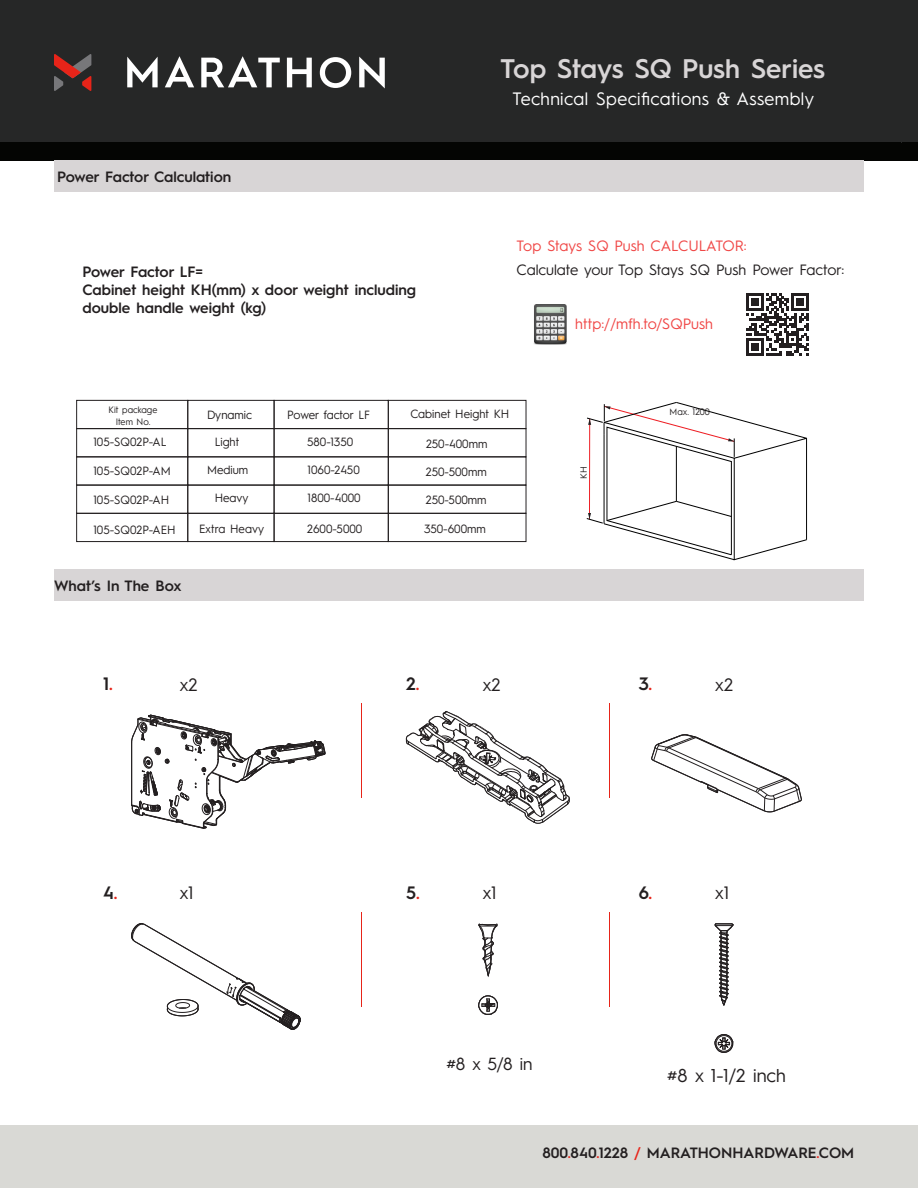
<style>
.page{position:relative;width:918px;height:1188px;background:#fff}
.page>*{position:absolute;margin:0;border:0;box-sizing:border-box;transform-origin:0 0}
.t1{font:600 27px "Hurme Geometric Sans 1";color:#d8d5d6}
.t2{font:18.6px "Hurme Geometric Sans 1";color:#231f20}
.t3{font:18px "Hurme Geometric Sans 1";letter-spacing:.02em;color:#fff}
.t4{font:600 18px "Hurme Geometric Sans 1";color:#231f20}
.t5{font:18px "Hurme Geometric Sans 1";letter-spacing:-.01em;color:#231f20}
.t6{font:17.55px "Hurme Geometric Sans 1";color:#231f20}
.Part_Table_-_Details{font:600 15px/18px "Hurme Geometric Sans 1";color:#231f20}
.t7{font:15px "Hurme Geometric Sans 1";color:#f04746}
.t8{font:15px "Hurme Geometric Sans 1";color:#231f20}
.t9{font:12px "Hurme Geometric Sans 1";color:#231f20}
.t10{font:9.3px/12px "Hurme Geometric Sans 1";color:#231f20;text-align:center}
.t11{font:9px "Hurme Geometric Sans 1";color:#231f20}
.s1{color:#e72419}
</style>
<div class="page">
<div style="left:0;top:1125px;width:918px;height:63px;background:#d9d9d5"></div>
<div style="left:0;top:0;width:918px;height:142px;background:#262727"></div>
<div style="left:0;top:142px;width:918px;height:18px;background:#040503"></div>
<svg style="left:127px;top:56px;width:258px;height:32px"></svg>
<svg style="left:54px;top:54px;width:37px;height:37px"></svg>
<div style="left:54px;top:569px;width:810px;height:31px;background:#d8d5d6"></div>
<hr style="left:362px;top:704px;width:1px;height:94px;background:#e72419">
<div style="left:54px;top:160px;width:408px;height:32px;background:#d8d5d6"></div>
<div style="left:456px;top:160px;width:408px;height:32px;background:#d8d5d6"></div>
<svg style="left:202px;top:399px;width:85px;height:144px"></svg>
<svg style="left:410px;top:399px;width:72px;height:1px"></svg>
<svg style="left:586px;top:402px;width:222px;height:158px"></svg>
<div style="left:188px;top:400px;width:86px;height:29px;border:1px solid #231f20"></div>
<div style="left:188px;top:429px;width:86px;height:28px;border:1px solid #231f20"></div>
<div style="left:274px;top:400px;width:114px;height:29px;border:1px solid #231f20"></div>
<div style="left:274px;top:429px;width:114px;height:28px;border:1px solid #231f20"></div>
<div style="left:188px;top:485px;width:86px;height:28px;border:1px solid #231f20"></div>
<div style="left:274px;top:485px;width:114px;height:28px;border:1px solid #231f20"></div>
<div style="left:388px;top:400px;width:138px;height:29px;border:1px solid #231f20"></div>
<div style="left:388px;top:429px;width:138px;height:28px;border:1px solid #231f20"></div>
<div style="left:388px;top:485px;width:138px;height:28px;border:1px solid #231f20"></div>
<div style="left:188px;top:513px;width:86px;height:29px;border:1px solid #231f20"></div>
<div style="left:274px;top:513px;width:114px;height:29px;border:1px solid #231f20"></div>
<div style="left:388px;top:513px;width:138px;height:29px;border:1px solid #231f20"></div>
<div style="left:77px;top:400px;width:111px;height:29px;border:1px solid #231f20"></div>
<div style="left:77px;top:429px;width:111px;height:28px;border:1px solid #231f20"></div>
<div style="left:77px;top:485px;width:111px;height:28px;border:1px solid #231f20"></div>
<div style="left:77px;top:513px;width:111px;height:29px;border:1px solid #231f20"></div>
<img style="left:533px;top:304px;width:34px;height:41px">
<hr style="left:131px;top:743px;width:1px;height:62px;background:#231f20">
<svg style="left:132px;top:715px;width:193px;height:114px"></svg>
<svg style="left:406px;top:711px;width:164px;height:113px"></svg>
<svg style="left:652px;top:735px;width:150px;height:77px"></svg>
<hr style="left:609px;top:704px;width:1px;height:94px;background:#e72419">
<hr style="left:362px;top:912px;width:1px;height:94px;background:#e72419">
<svg style="left:132px;top:924px;width:169px;height:106px"></svg>
<svg style="left:479px;top:924px;width:18px;height:52px"></svg>
<svg style="left:478px;top:996px;width:20px;height:19px"></svg>
<svg style="left:715px;top:924px;width:18px;height:82px"></svg>
<svg style="left:715px;top:1035px;width:18px;height:17px"></svg>
<hr style="left:609px;top:912px;width:1px;height:94px;background:#e72419">
<svg style="left:747px;top:293px;width:62px;height:63px"></svg>
<p class="t1" style="left:501px;top:50px;width:326px">Top Stays SQ Push Series</p>
<p class="Part_Table_-_Details" style="left:57px;top:167px;width:176px">Power Factor Calculation</p>
<p class="Part_Table_-_Details" style="left:82px;top:261px;width:335px">Power Factor LF=<br>Cabinet height KH(mm) x door weight including double handle weight (kg)</p>
<p class="t3" style="left:512px;top:86px;width:303px">Technical Specifications &amp; Assembly</p>
<p class="t7" style="left:517px;top:236px;width:232px">Top Stays SQ Push CALCULATOR:</p>
<p class="t8" style="left:517px;top:260px;width:329px">Calculate your Top Stays SQ Push Power Factor:</p>
<p class="t7" style="left:575px;top:313px;width:139px">http://mfh.to/SQPush</p>
<p class="t10" style="left:109px;top:403px;width:50px">Kit package<br>Item No.</p>
<p class="t10" style="left:670px;top:405px;width:42px">Max. 1200</p>
<p class="t9" style="left:207px;top:406px;width:46px">Dynamic</p>
<p class="t9" style="left:287px;top:406px;width:84px">Power factor LF</p>
<p class="t9" style="left:410px;top:405px;width:100px">Cabinet Height KH</p>
<p class="t9" style="left:426px;top:435px;width:63px">250-400mm</p>
<p class="t9" style="left:426px;top:463px;width:62px">250-500mm</p>
<p class="t9" style="left:426px;top:491px;width:62px">250-500mm</p>
<p class="t9" style="left:424px;top:520px;width:63px">350-600mm</p>
<p class="t9" style="left:93px;top:433px;width:75px">105-SQ02P-AL</p>
<p class="t9" style="left:93px;top:462px;width:79px">105-SQ02P-AM</p>
<p class="t9" style="left:93px;top:492px;width:77px">105-SQ02P-AH</p>
<p class="t9" style="left:93px;top:521px;width:84px">105-SQ02P-AEH</p>
<p class="t9" style="left:307px;top:434px;width:48px">580-1350</p>
<p class="t9" style="left:308px;top:461px;width:54px">1060-2450</p>
<p class="t9" style="left:308px;top:489px;width:55px">1800-4000</p>
<p class="t9" style="left:307px;top:520px;width:57px">2600-5000</p>
<p class="t9" style="left:215px;top:434px;width:26px">Light</p>
<p class="t9" style="left:207px;top:461px;width:43px">Medium</p>
<p class="t9" style="left:215px;top:489px;width:35px">Heavy</p>
<p class="t9" style="left:199px;top:520px;width:66px">Extra Heavy</p>
<p class="t11" style="left:577px;top:479px;width:14px;rotate:-90deg">KH</p>
<p class="Part_Table_-_Details" style="left:54px;top:576px;width:129px">What’s In The Box</p>
<p class="t4" style="left:103px;top:671px;width:11px">1<span class="s1">.</span></p>
<p class="t5" style="left:179px;top:672px;width:20px">x2</p>
<p class="t4" style="left:406px;top:671px;width:15px">2<span class="s1">.</span></p>
<p class="t5" style="left:482px;top:672px;width:20px">x2</p>
<p class="t4" style="left:639px;top:671px;width:15px">3<span class="s1">.</span></p>
<p class="t5" style="left:715px;top:672px;width:20px">x2</p>
<p class="t4" style="left:103px;top:880px;width:16px">4<span class="s1">.</span></p>
<p class="t5" style="left:179px;top:880px;width:16px">x1</p>
<p class="t4" style="left:406px;top:880px;width:15px">5<span class="s1">.</span></p>
<p class="t5" style="left:482px;top:880px;width:16px">x1</p>
<p class="t4" style="left:639px;top:880px;width:15px">6<span class="s1">.</span></p>
<p class="t5" style="left:715px;top:880px;width:16px">x1</p>
<p class="t6" style="left:446px;top:1051px;width:88px">#8 x 5/8 in</p>
<p class="t2" style="left:667px;top:1063px;width:120px">#8 x 1-1/2 inch</p>
<p class="Part_Table_-_Details" style="left:542px;top:1143px;width:313px">800<span class="s1">.</span>840<span class="s1">.</span>1228 <span class="s1">/</span> MARATHONHARDWARE<span class="s1">.</span>COM</p>
</div>
